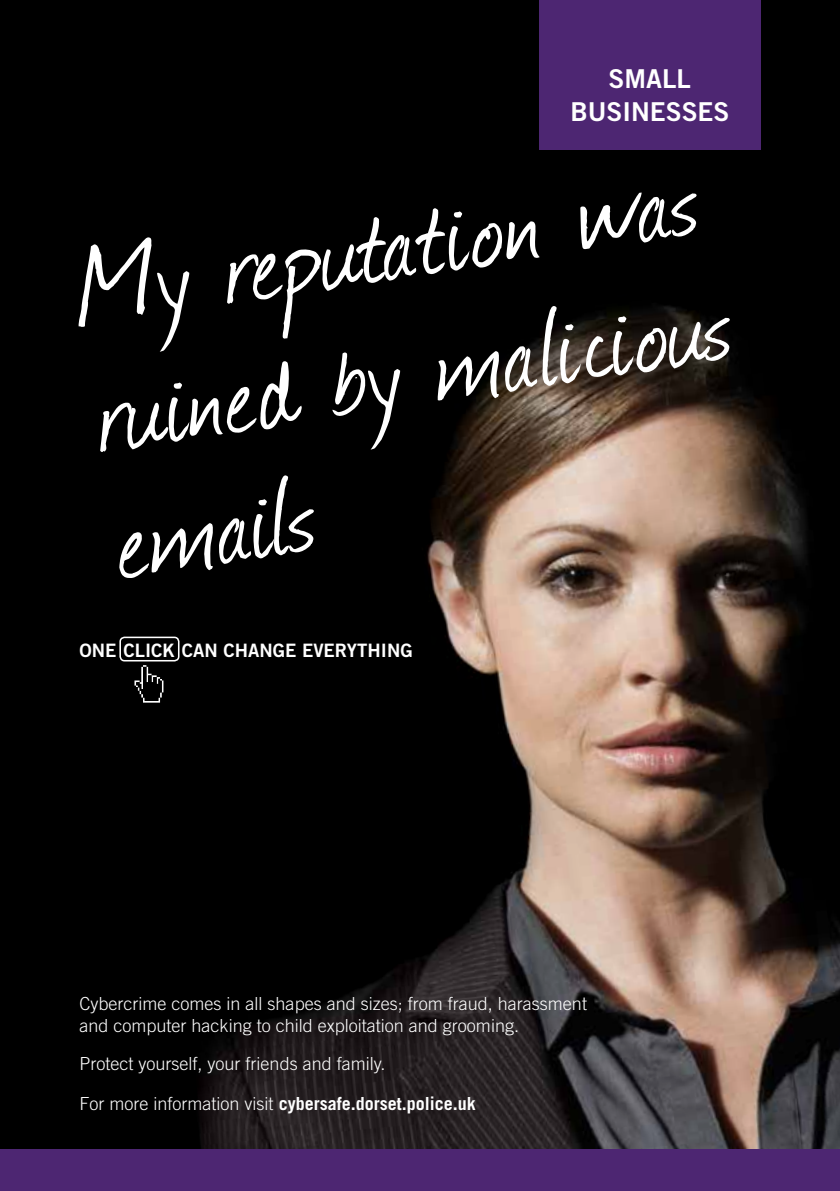
<style>
.page{position:relative;width:840px;height:1191px;background:#fff}
.page>*{position:absolute;margin:0;border:0;box-sizing:border-box;transform-origin:0 0}
.t1{font:127.8px/128.6px "Journal";color:#fff}
.t2{font:26px/33.4px "Trade Gothic Bold Two";color:#fff;text-align:center}
.t3{font:18.4px "Trade Gothic Bold Two";color:#fff}
.t4{font:300 18px/22px "Trade Gothic";color:#fff}
.t5{font:700 18px "Trade Gothic";color:#fff}
.s1{font-weight:300}
</style>
<div class="page">
<div style="left:0;top:0;width:839px;height:1191px;background:#000"></div>
<img style="left:0;top:306px;width:839px;height:844px">
<div style="left:0;top:1150px;width:839px;height:41px;background:#4d2672"></div>
<div style="left:539px;top:0;width:221px;height:149px;background:#4d2672"></div>
<div style="left:119px;top:636px;width:60px;height:25px;border:2px solid #fff;border-radius:4px"></div>
<svg style="left:134px;top:665px;width:29px;height:37px"></svg>
<h2 class="t2" style="left:570px;top:61px;width:160px">SMALL<br>BUSINESSES</h2>
<h1 class="t1" style="left:69px;top:220px;width:643px;rotate:-8deg">My reputation was ruined by malicious emails</h1>
<p class="t3" style="left:79px;top:638px;width:334px">ONE CLICK CAN CHANGE EVERYTHING</p>
<p class="t4" style="left:79px;top:992px;width:508px">Cybercrime comes in all shapes and sizes; from fraud, harassment and computer hacking to child exploitation and grooming.</p>
<p class="t4" style="left:79px;top:1052px;width:307px">Protect yourself, your friends and family.</p>
<p class="t5" style="left:79px;top:1092px;width:397px"><span class="s1">For more information visit</span> cybersafe.dorset.police.uk</p>
</div>
